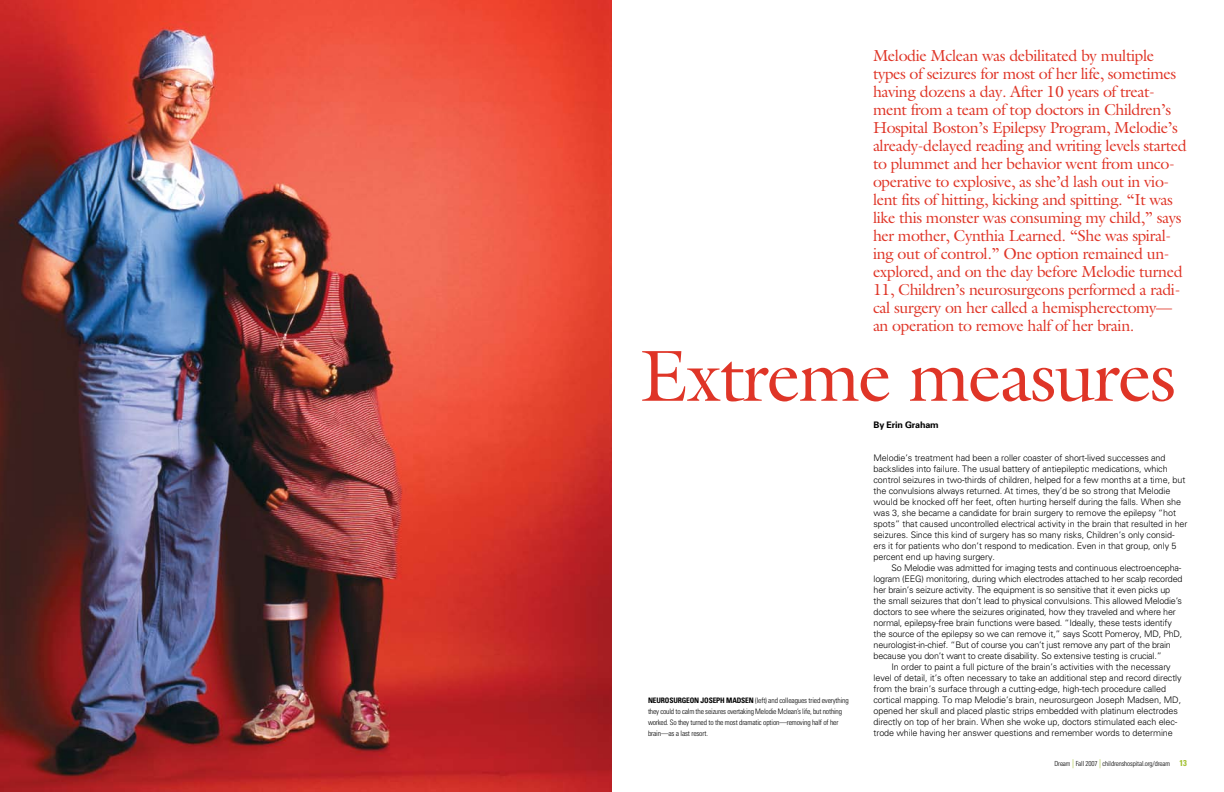
<style>
.page{position:relative;width:1224px;height:792px;background:#fff}
.page>*{position:absolute;margin:0;border:0;box-sizing:border-box;transform-origin:0 0}
.t1{font:73px "Galliard";letter-spacing:-.025em;color:#df3527}
.t2{font:16px/18px "Galliard";letter-spacing:-.025em;color:#df3527}
.t3{font:300 9px/11px "Univers";letter-spacing:-.01em;color:#000}
.t4{font:700 9px "Univers";letter-spacing:-.02em;color:#000}
.t5{font:300 condensed 7.5px/11px "Univers";letter-spacing:-.02em;color:#000}
.t6{font:300 condensed 7px "Univers";letter-spacing:-.02em;color:#000}
.s1{font-weight:700}
.s2{font-size:9px;color:#a1bf2f}
.s3{font-weight:700;font-size:8.5px;color:#a1bf2f}
</style>
<div class="page">
<img style="left:0;top:0;width:612px;height:792px">
<p class="t2" style="left:873px;top:46px;width:315px">Melodie Mclean was debilitated by multiple types of seizures for most of her life, sometimes having dozens a day. After 10 years of treat&shy;ment from a team of top doctors in Children’s Hospital Boston’s Epilepsy Program, Melodie’s already-delayed reading and writing levels started to plummet and her behavior went from unco&shy;operative to explosive, as she’d lash out in vio&shy;lent fits of hitting, kicking and spitting. “It was like this monster was consuming my child,” says her mother, Cynthia Learned. “She was spiral&shy;ing out of control.” One option remained un&shy;explored, and on the day before Melodie turned 11, Children’s neurosurgeons performed a radi&shy;cal surgery on her called a hemispherectomy— an operation to remove half of her brain.</p>
<h1 class="t1" style="left:640px;top:330px;width:538px">Extreme measures</h1>
<p class="t5" style="left:648px;top:695px;width:202px"><span class="s1">NEUROSURGEON JOSEPH MADSEN</span> (left) and colleagues tried everything they could to calm the seizures overtaking Melodie Mclean’s life, but nothing worked. So they turned to the most dramatic option—removing half of her brain—as a last resort.</p>
<p class="t4" style="left:874px;top:419px;width:67px">By Erin Graham</p>
<p class="t3" style="left:874px;top:452px;width:316px">Melodie’s treatment had been a roller coaster of short-lived successes and backslides into failure. The usual battery of antiepileptic medications, which control seizures in two-thirds of children, helped for a few months at a time, but the convulsions always returned. At times, they’d be so strong that Melodie would be knocked off her feet, often hurting herself during the falls. When she was 3, she became a candidate for brain surgery to remove the epilepsy “hot spots” that caused uncontrolled electrical activity in the brain that resulted in her seizures. Since this kind of surgery has so many risks, Children’s only consid&shy;ers it for patients who don’t respond to medication. Even in that group, only 5 percent end up having surgery.</p>
<p class="t3" style="left:874px;top:562px;width:311px;text-indent:18px">So Melodie was admitted for imaging tests and continuous electroencepha&shy;logram (EEG) monitoring, during which electrodes attached to her scalp recorded her brain’s seizure activity. The equipment is so sensitive that it even picks up the small seizures that don’t lead to physical convulsions. This allowed Melodie’s doctors to see where the seizures originated, how they traveled and where her normal, epilepsy-free brain functions were based. “Ideally, these tests identify the source of the epilepsy so we can remove it,” says Scott Pomeroy, MD, PhD, neurologist-in-chief. “But of course you can’t just remove any part of the brain because you don’t want to create disability. So extensive testing is crucial.”</p>
<p class="t3" style="left:874px;top:661px;width:310px;text-indent:18px">In order to paint a full picture of the brain’s activities with the necessary level of detail, it’s often necessary to take an additional step and record directly from the brain’s surface through a cutting-edge, high-tech procedure called cortical mapping. To map Melodie’s brain, neurosurgeon Joseph Madsen, MD, opened her skull and placed plastic strips embedded with platinum electrodes directly on top of her brain. When she woke up, doctors stimulated each elec&shy;trode while having her answer questions and remember words to determine</p>
<p class="t6" style="left:1054px;top:759px;width:134px">Dream <span class="s2">|</span> Fall 2007 <span class="s2">|</span> childrenshospital.org/dream <span class="s3">13</span></p>
</div>
